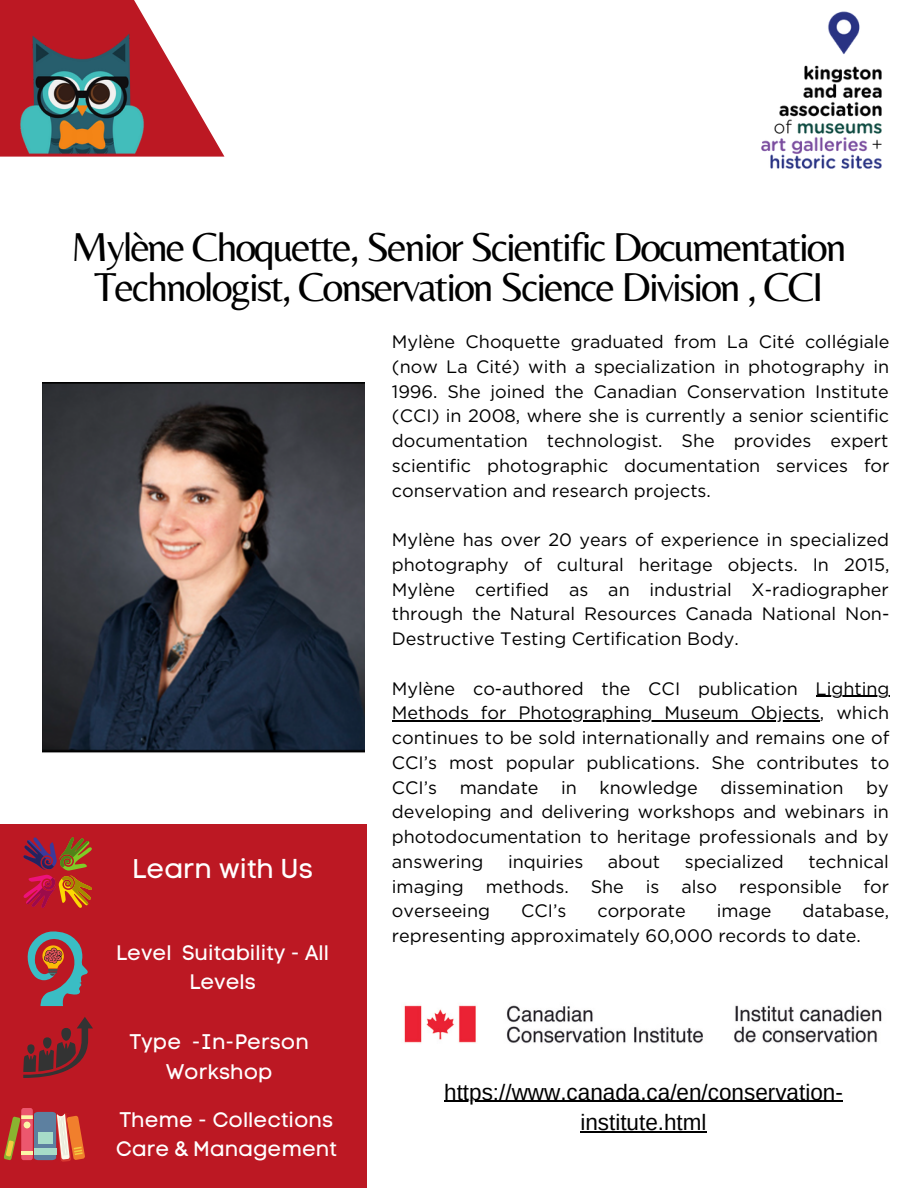
<style>
.page{position:relative;width:918px;height:1188px;background:#fff}
.page>*{position:absolute;margin:0;border:0;box-sizing:border-box;transform-origin:0 0}
.t1{font:42px/39.3px "Belleza";letter-spacing:-.05em;color:#000;text-align:center}
.t2{font:27px "Code Pro Normal LC";color:#fff}
.t3{font:22.5px/30.3px "Arimo";color:#000;text-align:center}
.t4{font:21px/29.2px "Code Pro Normal LC";color:#fff}
.t5{font:18px/24.8px "Gotham";color:#000;text-align:justify}
</style>
<div class="page">
<svg style="left:0;top:0;width:224px;height:157px;fill:#bc1823"></svg>
<img style="left:18px;top:30px;width:127px;height:127px">
<img style="left:761px;top:11px;width:121px;height:158px">
<div style="left:0;top:825px;width:367px;height:363px;background:#bc1823"></div>
<div style="left:21px;top:1108px;width:12px;height:52px;background:#ec576e;border-radius:3px"></div>
<svg style="left:4px;top:1112px;width:81px;height:50px"></svg>
<div style="left:59px;top:1118px;width:5px;height:38px;background:#fafaeb"></div>
<hr style="left:61px;top:1117px;width:4px;height:38px;background:#efefe0">
<svg style="left:60px;top:1120px;width:4px;height:35px"></svg>
<svg style="left:62px;top:1117px;width:5px;height:38px"></svg>
<svg style="left:63px;top:1117px;width:5px;height:38px"></svg>
<svg style="left:27px;top:931px;width:61px;height:75px"></svg>
<svg style="left:23px;top:1017px;width:70px;height:61px"></svg>
<svg style="left:23px;top:837px;width:69px;height:71px"></svg>
<img style="left:404px;top:1005px;width:478px;height:38px">
<img style="left:42px;top:382px;width:322px;height:371px">
<hr style="left:444px;top:1101px;width:399px;height:1px;background:#000">
<hr style="left:580px;top:1131px;width:127px;height:1px;background:#000">
<hr style="left:816px;top:696px;width:74px;height:1px;background:#000">
<hr style="left:392px;top:721px;width:428px;height:1px;background:#000">
<p class="t1" style="left:71px;top:227px;width:777px">Mylène Choquette, Senior Scientific Documentation<br>Technologist, Conservation Science Division , CCI</p>
<p class="t2" style="left:132px;top:852px;width:182px">Learn with Us</p>
<p class="t4" style="left:116px;top:938px;width:214px;text-align:center">Level Suitability - All<br>Levels</p>
<p class="t4" style="left:130px;top:1027px;width:181px;text-align:center">Type -In-Person<br>Workshop</p>
<p class="t4" style="left:116px;top:1105px;width:222px">Theme - Collections<br>Care &amp; Management</p>
<p class="t4" style="left:128px;top:1107px;width:222px">Theme - Collections<br>Care &amp; Management</p>
<p class="t5" style="left:392px;top:329px;width:499px">Mylène Choquette graduated from La Cité collégiale (now La Cité) with a specialization in photography in 1996. She joined the Canadian Conservation Institute (CCI) in 2008, where she is currently a senior scientific documentation technologist. She provides expert scientific photographic documentation services for conservation and research projects.</p>
<p class="t5" style="left:392px;top:527px;width:499px">Mylène has over 20 years of experience in specialized photography of cultural heritage objects. In 2015, Mylène certified as an industrial X-radiographer through the Natural Resources Canada National Non-Destructive Testing Certification Body.</p>
<p class="t5" style="left:392px;top:676px;width:499px">Mylène co-authored the CCI publication Lighting Methods for Photographing Museum Objects, which continues to be sold internationally and remains one of CCI’s most popular publications. She contributes to CCI’s</p>
<p class="t5" style="left:392px;top:775px;width:499px;text-indent:474px">by developing and delivering workshops and webinars in photodocumentation to heritage professionals and by answering</p>
<p class="t5" style="left:460px;top:775px;width:80px">mandate</p>
<p class="t5" style="left:561px;top:775px;width:17px">in</p>
<p class="t5" style="left:599px;top:775px;width:100px">knowledge</p>
<p class="t5" style="left:720px;top:775px;width:125px">dissemination</p>
<p class="t5" style="left:392px;top:849px;width:499px;text-indent:416px">technical imaging methods. She is also responsible for overseeing</p>
<p class="t5" style="left:508px;top:849px;width:77px">inquiries</p>
<p class="t5" style="left:608px;top:849px;width:54px">about</p>
<p class="t5" style="left:685px;top:849px;width:101px">specialized</p>
<p class="t5" style="left:392px;top:899px;width:499px;text-indent:411px">database, representing approximately 60,000 records to date.</p>
<p class="t5" style="left:521px;top:899px;width:47px">CCI’s</p>
<p class="t5" style="left:597px;top:899px;width:90px">corporate</p>
<p class="t5" style="left:717px;top:899px;width:56px">image</p>
<p class="t3" style="left:444px;top:1077px;width:400px">https://www.canada.ca/en/conservation&shy;institute.html</p>
</div>
